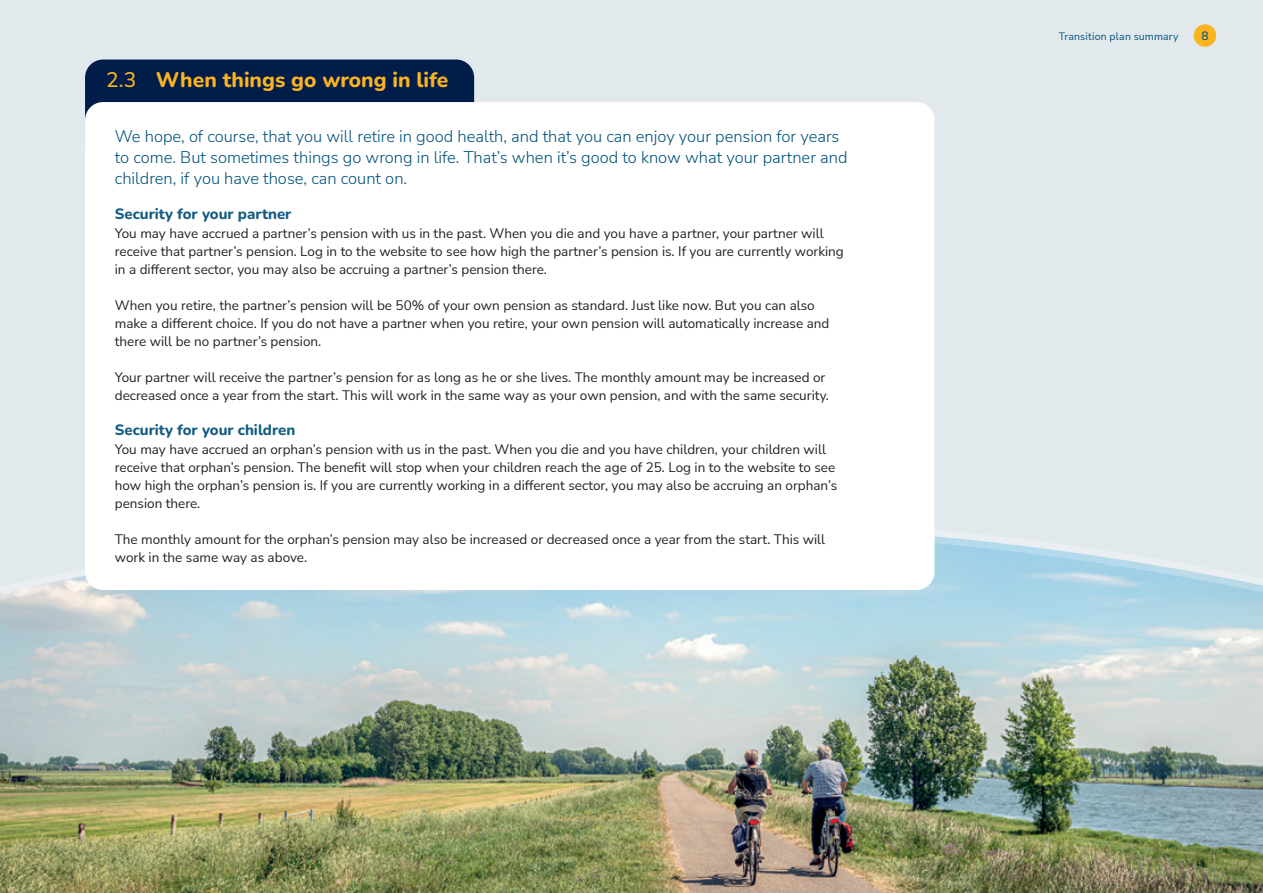
<style>
.page{position:relative;width:1263px;height:893px;background:#e1e9ed}
.page>*{position:absolute;margin:0;border:0;box-sizing:border-box;transform-origin:0 0}
.t1{font:800 21px "Nunito";color:#fbb320}
.t2{font:300 16.5px/21px "Nunito Sans";color:#01527b}
.t3{font:800 15px "Nunito";color:#145c84}
.t4{font:13.5px/18px "Nunito Sans";color:#231f20}
.t5{font:500 12px "Nunito";color:#01527b}
.t6{font:10.5px "Nunito Sans";letter-spacing:.015em;color:#01527b}
.s1{font-weight:500}
</style>
<div class="page">
<img style="left:0;top:515px;width:1263px;height:378px">
<div style="left:85px;top:60px;width:389px;height:102px;background:#001d4a;border-radius:18px"></div>
<div style="left:85px;top:102px;width:849px;height:488px;background:#fff;border-radius:18px"></div>
<div style="left:1194px;top:24px;width:22px;height:23px;background:#fbb320;border-radius:50%"></div>
<h1 class="t1" style="left:106px;top:66px;width:344px"><span class="s1">2.3</span> When things go wrong in life</h1>
<p class="t2" style="left:115px;top:125px;width:734px">We hope, of course, that you will retire in good health, and that you can enjoy your pension for years to come. But sometimes things go wrong in life. That’s when it’s good to know what your partner and children, if you have those, can count on.</p>
<p class="t3" style="left:115px;top:203px;width:178px">Security for your partner</p>
<p class="t4" style="left:115px;top:224px;width:730px">You may have accrued a partner’s pension with us in the past. When you die and you have a partner, your partner will receive that partner’s pension. Log in to the website to see how high the partner’s pension is. If you are currently working in a different sector, you may also be accruing a partner’s pension there.</p>
<p class="t4" style="left:115px;top:296px;width:716px">When you retire, the partner’s pension will be 50% of your own pension as standard. Just like now. But you can also make a different choice. If you do not have a partner when you retire, your own pension will automatically increase and there will be no partner’s pension.</p>
<p class="t4" style="left:115px;top:368px;width:716px">Your partner will receive the partner’s pension for as long as he or she lives. The monthly amount may be increased or decreased once a year from the start. This will work in the same way as your own pension, and with the same security.</p>
<p class="t3" style="left:115px;top:419px;width:182px">Security for your children</p>
<p class="t4" style="left:115px;top:440px;width:724px">You may have accrued an orphan’s pension with us in the past. When you die and you have children, your children will receive that orphan’s pension. The benefit will stop when your children reach the age of 25. Log in to the website to see how high the orphan’s pension is. If you are currently working in a different sector, you may also be accruing an orphan’s pension there.</p>
<p class="t4" style="left:115px;top:530px;width:712px">The monthly amount for the orphan’s pension may also be increased or decreased once a year from the start. This will work in the same way as above.</p>
<p class="t6" style="left:1059px;top:29px;width:121px">Transition plan summary</p>
<p class="t5" style="left:1201px;top:27px;width:9px">8</p>
</div>
